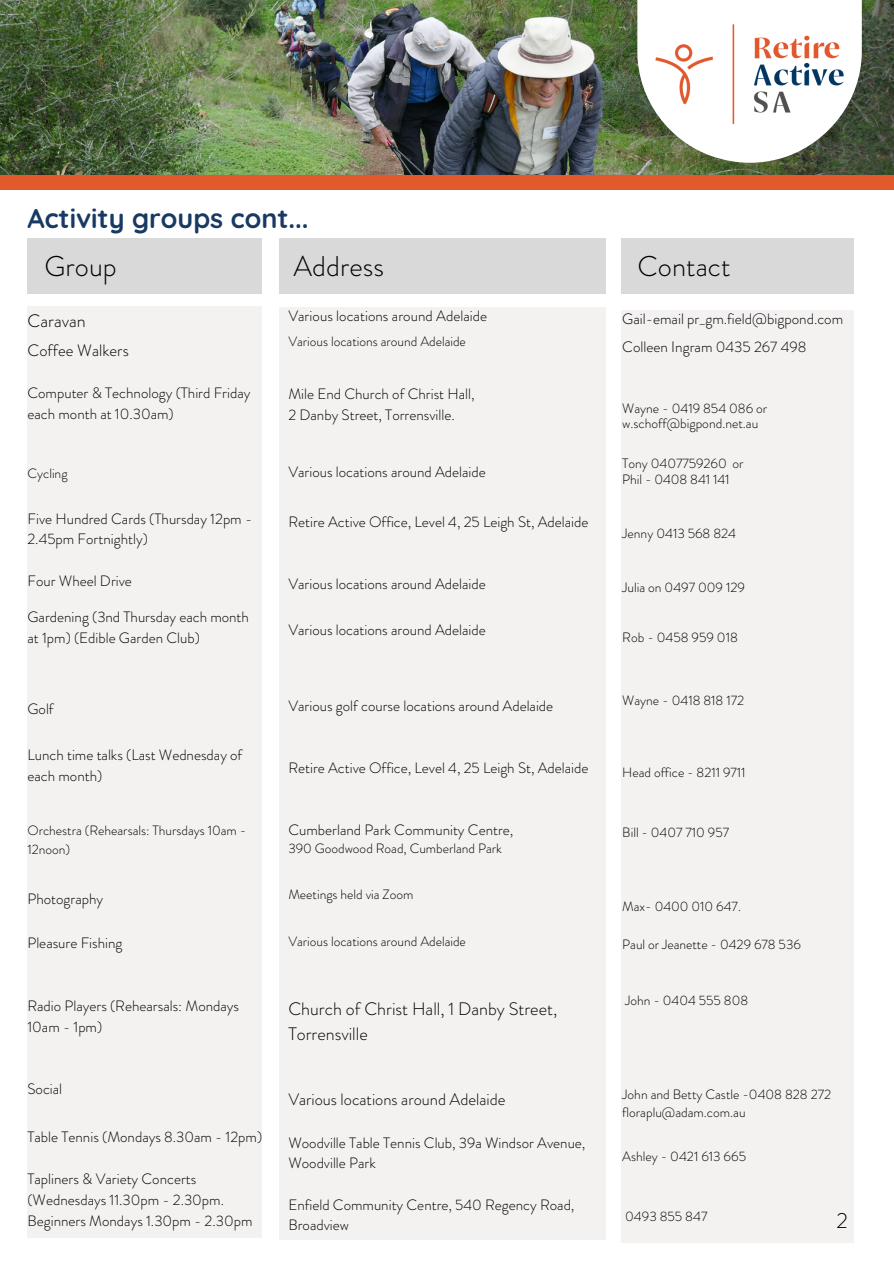
<style>
.page{position:relative;width:894px;height:1264px;background:#fff}
.page>*{position:absolute;margin:0;border:0;box-sizing:border-box;transform-origin:0 0}
.t1{font:300 28.5px "Brandon Grotesque";color:#000}
.t2{font:700 27px "Quicksand";color:#173963}
.t3{font:300 21.75px "Brandon Grotesque";color:#000}
.t4{font:300 18px/25px "Brandon Grotesque";color:#000}
.t5{font:300 16.5px "Brandon Grotesque";color:#000}
.t6{font:300 15.15px "Brandon Grotesque";color:#000}
.t7{font:300 15px/20.9px "Brandon Grotesque";color:#000}
.t8{font:300 13.5px/18.9px "Brandon Grotesque";color:#000}
</style>
<div class="page">
<img style="left:0;top:0;width:893px;height:175px">
<div style="left:0;top:175px;width:893px;height:14px;background:#e2592c"></div>
<svg style="left:637px;top:0;width:224px;height:163px"></svg>
<img style="left:654px;top:23px;width:190px;height:103px">
<div style="left:27px;top:239px;width:235px;height:55px;background:#d9d9d9"></div>
<div style="left:279px;top:239px;width:326px;height:55px;background:#d9d9d9"></div>
<div style="left:620px;top:239px;width:233px;height:55px;background:#d9d9d9"></div>
<div style="left:27px;top:306px;width:235px;height:932px;background:#f4f1f1"></div>
<div style="left:279px;top:308px;width:326px;height:931px;background:#f4f1f1"></div>
<div style="left:620px;top:311px;width:233px;height:931px;background:#f4f1f1"></div>
<h1 class="t2" style="left:27px;top:201px;width:282px">Activity groups cont...</h1>
<h2 class="t1" style="left:44px;top:246px;width:74px">Group</h2>
<h2 class="t1" style="left:293px;top:246px;width:92px">Address</h2>
<h2 class="t1" style="left:637px;top:246px;width:94px">Contact</h2>
<h3 class="t4" style="left:27px;top:309px;width:60px">Caravan</h3>
<h3 class="t5" style="left:27px;top:339px;width:103px">Coffee Walkers</h3>
<h4 class="t7" style="left:27px;top:382px;width:224px">Computer &amp; Technology (Third Friday each month at 10.30am)</h4>
<h3 class="t7" style="left:288px;top:305px;width:200px">Various locations around Adelaide</h3>
<h4 class="t8" style="left:288px;top:332px;width:179px">Various locations around Adelaide</h4>
<h4 class="t6" style="left:622px;top:308px;width:222px">Gail-email pr_gm.field@bigpond.com</h4>
<h4 class="t6" style="left:622px;top:336px;width:186px">Colleen Ingram 0435 267 498</h4>
<h4 class="t7" style="left:288px;top:384px;width:188px">Mile End Church of Christ Hall,<br>2 Danby Street, Torrensville.</h4>
<h4 class="t8" style="left:622px;top:401px;width:146px;line-height:14.4px">Wayne - 0419 854 086 or w.schoff@bigpond.net.au</h4>
<h4 class="t8" style="left:622px;top:454px;width:123px">Tony 0407759260 or</h4>
<h4 class="t8" style="left:622px;top:470px;width:109px">Phil - 0408 841 141</h4>
<h4 class="t7" style="left:288px;top:462px;width:199px">Various locations around Adelaide</h4>
<h4 class="t7" style="left:288px;top:512px;width:301px">Retire Active Office, Level 4, 25 Leigh St, Adelaide</h4>
<p class="t8" style="left:27px;top:464px;width:42px">Cycling</p>
<h4 class="t7" style="left:27px;top:508px;width:226px">Five Hundred Cards (Thursday 12pm -<br>2.45pm Fortnightly)</h4>
<h4 class="t7" style="left:27px;top:570px;width:106px">Four Wheel Drive</h4>
<h4 class="t7" style="left:27px;top:606px;width:223px">Gardening (3nd Thursday each month at 1pm) (Edible Garden Club)</h4>
<h4 class="t8" style="left:622px;top:523px;width:115px">Jenny 0413 568 824</h4>
<h4 class="t7" style="left:288px;top:574px;width:199px">Various locations around Adelaide</h4>
<h4 class="t7" style="left:288px;top:619px;width:199px">Various locations around Adelaide</h4>
<h4 class="t8" style="left:622px;top:578px;width:124px">Julia on 0497 009 129</h4>
<h4 class="t8" style="left:622px;top:628px;width:117px">Rob - 0458 959 018</h4>
<h4 class="t7" style="left:27px;top:698px;width:28px">Golf</h4>
<h4 class="t7" style="left:27px;top:744px;width:216px">Lunch time talks (Last Wednesday of each month)</h4>
<p class="t8" style="left:27px;top:821px;width:220px">Orchestra (Rehearsals: Thursdays 10am -<br>12noon)</p>
<h4 class="t7" style="left:27px;top:888px;width:77px">Photography</h4>
<h4 class="t7" style="left:27px;top:932px;width:96px">Pleasure Fishing</h4>
<h4 class="t7" style="left:27px;top:995px;width:213px">Radio Players (Rehearsals: Mondays<br>10am - 1pm)</h4>
<h4 class="t7" style="left:27px;top:1078px;width:36px">Social</h4>
<h4 class="t7" style="left:27px;top:1126px;width:236px">Table Tennis (Mondays 8.30am - 12pm)</h4>
<h4 class="t7" style="left:27px;top:1168px;width:226px">Tapliners &amp; Variety Concerts (Wednesdays 11.30pm - 2.30pm.<br>Beginners Mondays 1.30pm - 2.30pm</h4>
<h4 class="t7" style="left:288px;top:695px;width:266px">Various golf course locations around Adelaide</h4>
<h4 class="t7" style="left:288px;top:757px;width:301px">Retire Active Office, Level 4, 25 Leigh St, Adelaide</h4>
<h4 class="t7" style="left:288px;top:819px;width:226px">Cumberland Park Community Centre,</h4>
<h4 class="t8" style="left:288px;top:839px;width:215px">390 Goodwood Road, Cumberland Park</h4>
<p class="t8" style="left:288px;top:885px;width:126px">Meetings held via Zoom</p>
<h4 class="t8" style="left:288px;top:932px;width:179px">Various locations around Adelaide</h4>
<h3 class="t4" style="left:288px;top:996px;width:270px">Church of Christ Hall, 1 Danby Street,<br>Torrensville</h3>
<p class="t5" style="left:288px;top:1087px;width:218px">Various locations around Adelaide</p>
<h4 class="t7" style="left:288px;top:1132px;width:298px">Woodville Table Tennis Club, 39a Windsor Avenue,<br>Woodville Park</h4>
<h4 class="t7" style="left:288px;top:1194px;width:287px">Enfield Community Centre, 540 Regency Road,<br>Broadview</h4>
<h4 class="t8" style="left:622px;top:690px;width:123px">Wayne - 0418 818 172</h4>
<h4 class="t8" style="left:622px;top:763px;width:125px">Head office - 8211 9711</h4>
<p class="t8" style="left:622px;top:822px;width:108px">Bill - 0407 710 957</p>
<p class="t8" style="left:622px;top:897px;width:120px">Max- 0400 010 647.</p>
<p class="t8" style="left:622px;top:934px;width:180px">Paul or Jeanette - 0429 678 536</p>
<p class="t8" style="left:625px;top:990px;width:124px">John - 0404 555 808</p>
<p class="t8" style="left:622px;top:1084px;width:210px">John and Betty Castle -0408 828 272 floraplu@adam.com.au</p>
<h4 class="t8" style="left:622px;top:1146px;width:125px">Ashley - 0421 613 665</h4>
<h4 class="t8" style="left:625px;top:1207px;width:84px">0493 855 847</h4>
<h4 class="t3" style="left:836px;top:1205px;width:13px">2</h4>
</div>
